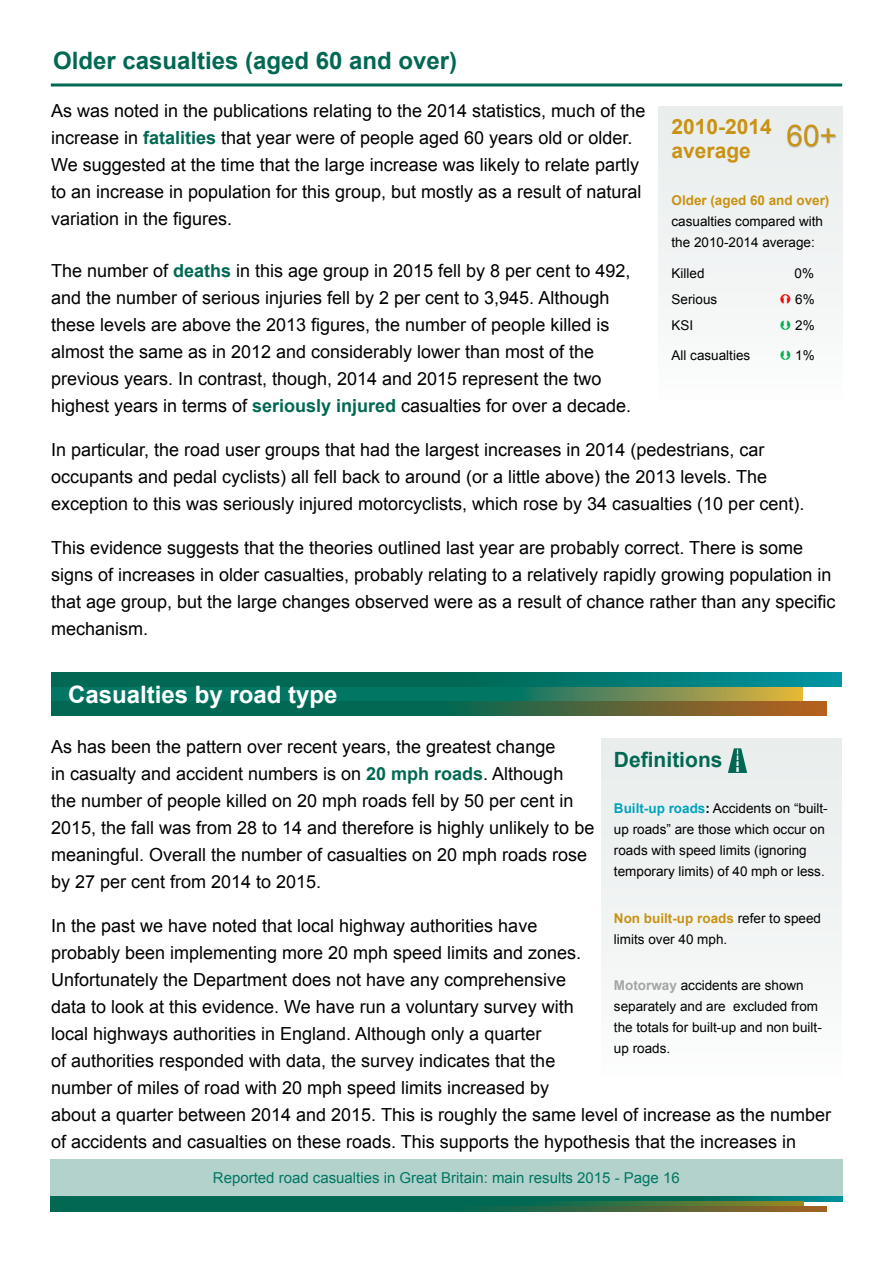
<style>
.page{position:relative;width:893px;height:1263px;background:#fff}
.page>*{position:absolute;margin:0;border:0;box-sizing:border-box;transform-origin:0 0}
.t1{font:29.85px "Arial";color:#c99212}
.t2{font:700 24px "Arial";color:#006853}
.t3{font:700 24px "Arial";color:#fff}
.bold_intro_text{font:700 21px/24px "Arial";color:#c99212}
.bold_intro_text-2{font:700 21px "Arial";color:#006853}
.t4{font:18px/27px "Arial";color:#000}
.t5{font:15px "Arial";color:#007662}
.t6{font:13.5px/21px "Arial";color:#000}
.s1{font-weight:700;color:#006853}
.s2{font-weight:700;color:#c99212}
.s3{font-weight:700;color:#00a3bd}
.s4{font-weight:700}
.s5{font-weight:700;color:#a5a5a5}
</style>
<div class="page">
<svg style="left:51px;top:686px;width:752px;height:15px;background:#2c7f5d"></svg>
<svg style="left:51px;top:672px;width:791px;height:14px;background:#007265"></svg>
<svg style="left:51px;top:701px;width:775px;height:14px;background:#306544"></svg>
<div style="left:601px;top:739px;width:241px;height:339px;background:#f1f4f3"></div>
<hr style="left:51px;top:83px;width:791px;height:3px;background:#006853">
<div style="left:659px;top:106px;width:183px;height:296px;background:#f1f4f3"></div>
<img style="left:786px;top:125px;width:51px;height:24px">
<svg style="left:728px;top:748px;width:19px;height:25px"></svg>
<div style="left:50px;top:1160px;width:792px;height:36px;background:#b3d2cb"></div>
<svg style="left:50px;top:1196px;width:792px;height:5px;background:#006b59"></svg>
<svg style="left:50px;top:1201px;width:753px;height:5px;background:#1b6d4a"></svg>
<svg style="left:50px;top:1206px;width:777px;height:6px;background:#256647"></svg>
<p class="t2" style="left:53px;top:44px;width:406px">Older casualties (aged 60 and over)</p>
<p class="t4" style="left:51px;top:97px;width:596px">As was noted in the publications relating to the 2014 statistics, much of the increase in <span class="s1">fatalities</span> that year were of people aged 60 years old or older.<br>We suggested at the time that the large increase was likely to relate partly to an increase in population for this group, but mostly as a result of natural variation in the figures.</p>
<p class="t4" style="left:51px;top:258px;width:582px">The number of <span class="s1">deaths</span> in this age group in 2015 fell by 8 per cent to 492, and the number of serious injuries fell by 2 per cent to 3,945. Although these levels are above the 2013 figures, the number of people killed is almost the same as in 2012 and considerably lower than most of the previous years. In contrast, though, 2014 and 2015 represent the two highest years in terms of <span class="s1">seriously injured</span> casualties for over a decade.</p>
<p class="t4" style="left:51px;top:437px;width:755px">In particular, the road user groups that had the largest increases in 2014 (pedestrians, car occupants and pedal cyclists) all fell back to around (or a little above) the 2013 levels. The exception to this was seriously injured motorcyclists, which rose by 34 casualties (10 per cent).</p>
<p class="t4" style="left:51px;top:535px;width:786px">This evidence suggests that the theories outlined last year are probably correct. There is some signs of increases in older casualties, probably relating to a relatively rapidly growing population in that age group, but the large changes observed were as a result of chance rather than any specific mechanism.</p>
<p class="bold_intro_text" style="left:671px;top:116px;width:102px">2010-2014 average</p>
<p class="t6" style="left:671px;top:190px;width:159px"><span class="s2">Older (aged 60 and over) </span>casualties compared with the 2010-2014 average:</p>
<p class="t6" style="left:671px;top:263px;width:35px">Killed</p>
<p class="t6" style="left:794px;top:263px;width:21px">0%</p>
<p class="t6" style="left:671px;top:289px;width:47px">Serious</p>
<p class="t6" style="left:795px;top:289px;width:21px">6%</p>
<p class="t6" style="left:671px;top:315px;width:23px">KSI</p>
<p class="t6" style="left:795px;top:315px;width:21px">2%</p>
<p class="t6" style="left:671px;top:345px;width:80px">All casualties</p>
<p class="t6" style="left:795px;top:345px;width:21px">1%</p>
<p class="t1" style="left:786px;top:116px;width:52px">60+</p>
<p class="t3" style="left:68px;top:678px;width:271px">Casualties by road type</p>
<p class="t4" style="left:51px;top:733px;width:545px">As has been the pattern over recent years, the greatest change<br>in casualty and accident numbers is on <span class="s1">20 mph roads</span>. Although<br>the number of people killed on 20 mph roads fell by 50 per cent in 2015, the fall was from 28 to 14 and therefore is highly unlikely to be meaningful. Overall the number of casualties on 20 mph roads rose by 27 per cent from 2014 to 2015.</p>
<p class="t4" style="left:51px;top:912px;width:782px">In the past we have noted that local highway authorities have<br>probably been implementing more 20 mph speed limits and zones.<br>Unfortunately the Department does not have any comprehensive<br>data to look at this evidence. We have run a voluntary survey with<br>local highways authorities in England. Although only a quarter<br>of authorities responded with data, the survey indicates that the<br>number of miles of road with 20 mph speed limits increased by<br>about a quarter between 2014 and 2015. This is roughly the same level of increase as the number of accidents and casualties on these roads. This supports the hypothesis that the increases in</p>
<p class="bold_intro_text-2" style="left:614px;top:745px;width:110px">Definitions</p>
<p class="t6" style="left:614px;top:798px;width:215px"><span class="s3">Built-up roads</span><span class="s4">:</span> Accidents on “built&shy;up roads” are those which occur on roads with speed limits (ignoring temporary limits) of 40 mph or less.</p>
<p class="t6" style="left:614px;top:908px;width:209px"><span class="s2">Non built-up roads</span> refer to speed limits over 40 mph.</p>
<p class="t6" style="left:614px;top:975px;width:209px"><span class="s5">Motorway</span> accidents are shown separately and are excluded from the totals for built-up and non built&shy;up roads.</p>
<p class="t5" style="left:213px;top:1168px;width:468px">Reported road casualties in Great Britain: main results 2015 - Page 16</p>
</div>
